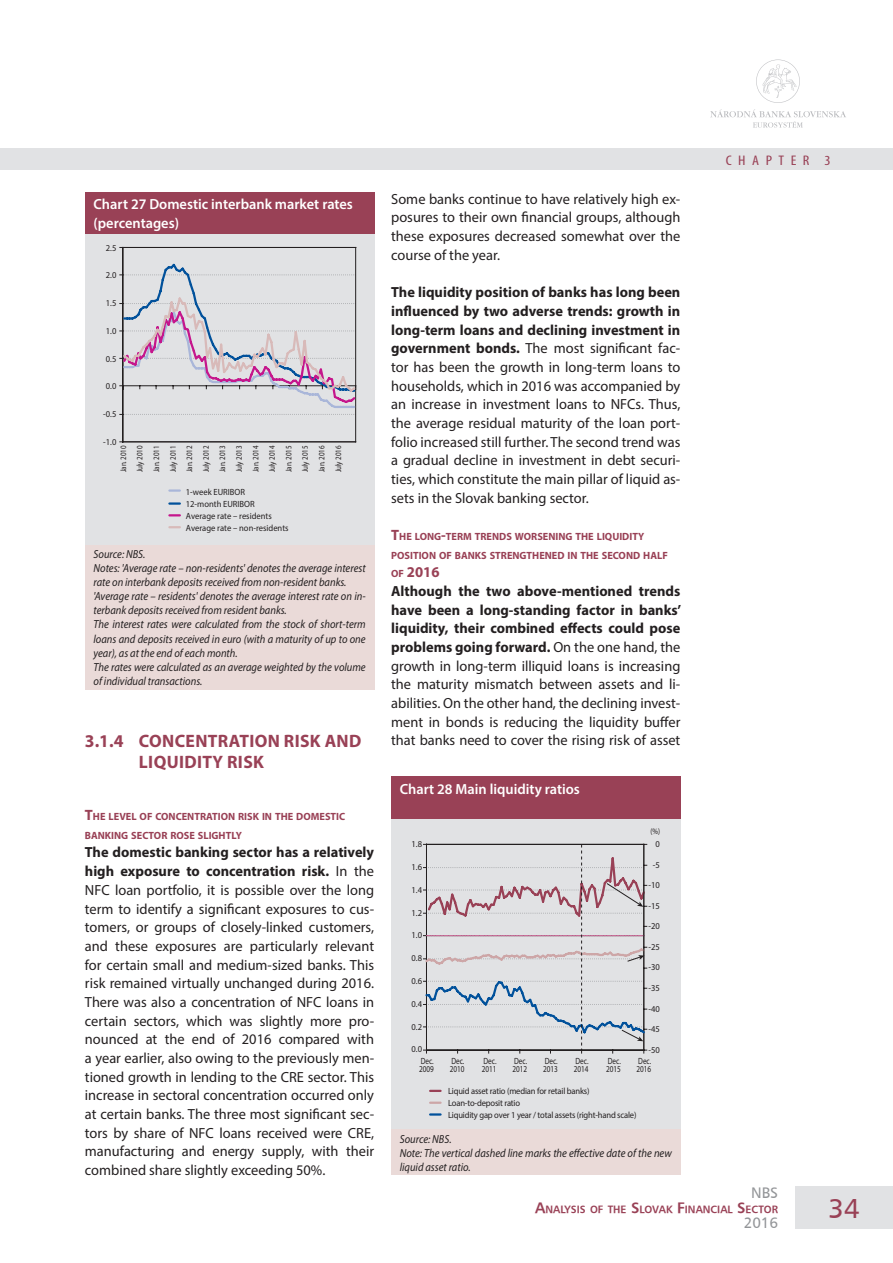
<style>
.page{position:relative;width:893px;height:1263px;background:#fff}
.page>*{position:absolute;margin:0;border:0;box-sizing:border-box;transform-origin:0 0}
.t1{font:27px "Humanist 777 AT";color:#994156}
.Nadpis1_1_1{font:700 18px/21.6px "Myriad Pro";letter-spacing:.02em;color:#994156}
.t2{font:15px "Humanist 777 AT";color:#939598}
._1_nadpis_3{font:700 15px "Myriad Pro";color:#994156}
._1_text{font:14.7px/18.8px "Myriad Pro";color:#231f20;text-align:justify}
._3_graf_NADPIS{font:600 14.7px/18.8px "Myriad Pro";color:#fff}
.t3{font:condensed 13.95px "Myriad Pro";letter-spacing:.405em;color:#994156;scale:1.15 1}
._3_graf_ZDROJ{font:italic 11.7px/14.1px "Myriad Pro";color:#231f20;scale:.9 1}
._1_nadpis_3-2{font:700 10.5px/18.8px "Myriad Pro";color:#994156}
.t4{font:10.5px "Humanist 777 AT Bold";color:#994156}
.t5{font:9px/12px "Myriad Pro";color:#231f20;scale:.95 1}
.t6{font:9px/12px "Myriad Pro";letter-spacing:-.02em;color:#231f20;scale:.95 1}
.t7{font:9px/8.2px "Myriad Pro";color:#231f20;scale:.8 1}
.t8{font:8.25px/16.5px "Myriad Pro";letter-spacing:-.01em;color:#231f20;text-align:justify;scale:.85 1}
.s1{font-size:15px}
.s2{font-weight:700}
.s3{font-size:10.5px}
</style>
<div class="page">
<div style="left:0;top:149px;width:893px;height:21px;background:#e1e2e4"></div>
<svg style="left:710px;top:109px;width:136px;height:19px"></svg>
<svg style="left:756px;top:60px;width:44px;height:43px"></svg>
<div style="left:795px;top:1186px;width:98px;height:43px;background:#e1e2e4"></div>
<div style="left:391px;top:776px;width:289px;height:43px;background:#994156"></div>
<div style="left:391px;top:819px;width:289px;height:310px;background:#e1e2e4"></div>
<div style="left:391px;top:1129px;width:289px;height:46px;background:#eadad8"></div>
<div style="left:85px;top:192px;width:289px;height:42px;background:#994156"></div>
<div style="left:85px;top:234px;width:289px;height:311px;background:#e1e2e4"></div>
<div style="left:85px;top:545px;width:289px;height:144px;background:#eadad8"></div>
<svg style="left:169px;top:502px;width:11px;height:3px"></svg>
<svg style="left:169px;top:489px;width:11px;height:3px"></svg>
<svg style="left:169px;top:526px;width:11px;height:2px"></svg>
<svg style="left:169px;top:514px;width:11px;height:2px"></svg>
<hr style="left:123px;top:247px;width:233px;height:1px;background:#231f20">
<hr style="left:355px;top:247px;width:1px;height:195px;background:#231f20">
<hr style="left:123px;top:441px;width:233px;height:1px;background:#231f20">
<hr style="left:123px;top:247px;width:1px;height:195px;background:#231f20">
<svg style="left:120px;top:262px;width:236px;height:153px"></svg>
<svg style="left:430px;top:1090px;width:11px;height:2px"></svg>
<svg style="left:430px;top:1101px;width:11px;height:3px"></svg>
<svg style="left:430px;top:1113px;width:11px;height:2px"></svg>
<svg style="left:423px;top:844px;width:224px;height:209px"></svg>
<p class="_3_graf_NADPIS" style="left:94px;top:195px;width:261px">Chart 27 Domestic interbank market rates (percentages)</p>
<p class="t5" style="left:106px;top:241px;width:13px">2.5</p>
<p class="t5" style="left:106px;top:269px;width:13px">2.0</p>
<p class="t5" style="left:106px;top:297px;width:13px">1.5</p>
<p class="t5" style="left:106px;top:325px;width:13px">1.0</p>
<p class="t5" style="left:106px;top:352px;width:13px">0.5</p>
<p class="t5" style="left:106px;top:380px;width:13px">0.0</p>
<p class="t5" style="left:103px;top:408px;width:15px">-0.5</p>
<p class="t5" style="left:103px;top:436px;width:15px">-1.0</p>
<p class="t8" style="left:115px;top:472px;width:33px;rotate:-90deg">Jan. 2010<br>July 2010<br>Jan. 2011<br>July 2011<br>Jan. 2012<br>July 2012<br>Jan. 2013<br>July 2013<br>Jan. 2014<br>July 2014<br>Jan. 2015<br>July 2015<br>Jan. 2016<br>July 2016</p>
<p class="t5" style="left:186px;top:485px;width:110px">1-week EURIBOR<br>12-month EURIBOR<br>Average rate – residents<br>Average rate – non-residents</p>
<p class="_3_graf_ZDROJ" style="left:94px;top:547px;width:59px">Source: NBS.</p>
<p class="_3_graf_ZDROJ" style="left:94px;top:561px;width:304px">Notes: 'Average rate – non-residents' denotes the average interest rate on interbank deposits received from non-resident banks.</p>
<p class="_3_graf_ZDROJ" style="left:94px;top:589px;width:304px">'Average rate – residents' denotes the average interest rate on in&shy;terbank deposits received from resident banks.</p>
<p class="_3_graf_ZDROJ" style="left:94px;top:617px;width:304px;text-align:justify">The interest rates were calculated from the stock of short-term loans and deposits received in euro (with a maturity of up to one year), as at the end of each month.</p>
<p class="_3_graf_ZDROJ" style="left:94px;top:660px;width:304px">The rates were calculated as an average weighted by the volume of individual transactions.</p>
<p class="Nadpis1_1_1" style="left:139px;top:729px;width:224px;text-indent:-54px">3.1.4 CONCENTRATION RISK AND<br>LIQUIDITY RISK</p>
<p class="_1_nadpis_3-2" style="left:85px;top:807px;width:261px"><span class="s1">T</span>HE LEVEL OF CONCENTRATION RISK IN THE DOMESTIC<br>BANKING SECTOR ROSE SLIGHTLY</p>
<p class="_1_text" style="left:85px;top:843px;width:291px"><span class="s2">The domestic banking sector has a relatively high exposure to concentration risk.</span> In the NFC loan portfolio, it is possible over the long term to identify a significant exposures to cus&shy;tomers, or groups of closely-linked customers, and these exposures are particularly relevant for certain small and medium-sized banks. This risk remained virtually unchanged during 2016.<br>There was also a concentration of NFC loans in certain sectors, which was slightly more pro&shy;nounced at the end of 2016 compared with a year earlier, also owing to the previously men&shy;tioned growth in lending to the CRE sector. This increase in sectoral concentration occurred only at certain banks. The three most significant sec&shy;tors by share of NFC loans received were CRE, manufacturing and energy supply, with their combined share slightly exceeding 50%.</p>
<p class="_1_text" style="left:391px;top:189px;width:291px">Some banks continue to have relatively high ex&shy;posures to their own financial groups, although these exposures decreased somewhat over the course of the year.</p>
<p class="_1_text" style="left:391px;top:283px;width:291px"><span class="s2">The liquidity position of banks has long been influenced by two adverse trends: growth in long-term loans and declining investment in government bonds.</span> The most significant fac&shy;tor has been the growth in long-term loans to households, which in 2016 was accompanied by an increase in investment loans to NFCs. Thus, the average residual maturity of the loan port&shy;folio increased still further. The second trend was a gradual decline in investment in debt securi&shy;ties, which constitute the main pillar of liquid as&shy;sets in the Slovak banking sector.</p>
<p class="_1_nadpis_3-2" style="left:391px;top:527px;width:277px"><span class="s1">T</span>HE LONG<span class="s1">-</span>TERM TRENDS WORSENING THE LIQUIDITY<br>POSITION OF BANKS STRENGTHENED IN THE SECOND HALF</p>
<p class="_1_nadpis_3" style="left:391px;top:562px;width:50px"><span class="s3">OF</span> 2016</p>
<p class="_1_text" style="left:391px;top:581px;width:292px"><span class="s2">Although the two above-mentioned trends have been a long-standing factor in banks’ liquidity, their combined effects could pose problems going forward.</span> On the one hand, the growth in long-term illiquid loans is increasing the maturity mismatch between assets and li&shy;abilities. On the other hand, the declining invest&shy;ment in bonds is reducing the liquidity buffer that banks need to cover the rising risk of asset</p>
<p class="_3_graf_NADPIS" style="left:400px;top:779px;width:182px">Chart 28 Main liquidity ratios</p>
<p class="t5" style="left:411px;top:838px;width:13px">1.8</p>
<p class="t5" style="left:411px;top:861px;width:13px">1.6</p>
<p class="t5" style="left:411px;top:883px;width:13px">1.4</p>
<p class="t5" style="left:411px;top:906px;width:13px">1.2</p>
<p class="t5" style="left:411px;top:929px;width:13px">1.0</p>
<p class="t5" style="left:411px;top:952px;width:13px">0.8</p>
<p class="t5" style="left:411px;top:975px;width:13px">0.6</p>
<p class="t5" style="left:411px;top:997px;width:13px">0.4</p>
<p class="t5" style="left:411px;top:1020px;width:13px">0.2</p>
<p class="t5" style="left:411px;top:1043px;width:13px">0.0</p>
<p class="t8" style="left:650px;top:823px;width:13px">(%)</p>
<p class="t5" style="left:655px;top:838px;width:6px">0</p>
<p class="t5" style="left:653px;top:858px;width:9px">-5</p>
<p class="t5" style="left:648px;top:879px;width:13px">-10</p>
<p class="t5" style="left:648px;top:900px;width:13px">-15</p>
<p class="t5" style="left:648px;top:920px;width:13px">-20</p>
<p class="t5" style="left:648px;top:941px;width:13px">-25</p>
<p class="t5" style="left:648px;top:961px;width:13px">-30</p>
<p class="t5" style="left:648px;top:982px;width:13px">-35</p>
<p class="t5" style="left:648px;top:1002px;width:13px">-40</p>
<p class="t5" style="left:648px;top:1023px;width:13px">-45</p>
<p class="t5" style="left:648px;top:1043px;width:13px">-50</p>
<p class="t7" style="left:419px;top:1057px;width:20px">Dec.<br>2009</p>
<p class="t7" style="left:450px;top:1057px;width:20px">Dec.<br>2010</p>
<p class="t7" style="left:482px;top:1057px;width:20px">Dec.<br>2011</p>
<p class="t7" style="left:543px;top:1057px;width:20px">Dec.<br>2013</p>
<p class="t7" style="left:606px;top:1057px;width:20px">Dec.<br>2015</p>
<p class="t7" style="left:512px;top:1057px;width:20px">Dec.<br>2012</p>
<p class="t7" style="left:574px;top:1057px;width:20px">Dec.<br>2014</p>
<p class="t7" style="left:636px;top:1057px;width:20px">Dec.<br>2016</p>
<p class="t6" style="left:448px;top:1085px;width:200px">Liquid asset ratio (median for retail banks)<br>Loan-to-deposit ratio<br>Liquidity gap over 1 year / total assets (right-hand scale)</p>
<p class="_3_graf_ZDROJ" style="left:400px;top:1131px;width:59px">Source: NBS.</p>
<p class="_3_graf_ZDROJ" style="left:400px;top:1145px;width:304px">Note: The vertical dashed line marks the effective date of the new liquid asset ratio.</p>
<p class="t3" style="left:726px;top:152px;width:93px">CHAPTER 3</p>
<p class="t2" style="left:751px;top:1184px;width:29px">NBS</p>
<p class="t4" style="left:535px;top:1203px;width:244px"><span class="s1">A</span>NALYSIS OF THE <span class="s1">S</span> LOVAK <span class="s1">F</span>INANCIAL <span class="s1">S</span> ECTOR</p>
<p class="t2" style="left:744px;top:1214px;width:36px">2016</p>
<h1 class="t1" style="left:829px;top:1193px;width:32px">34</h1>
</div>
